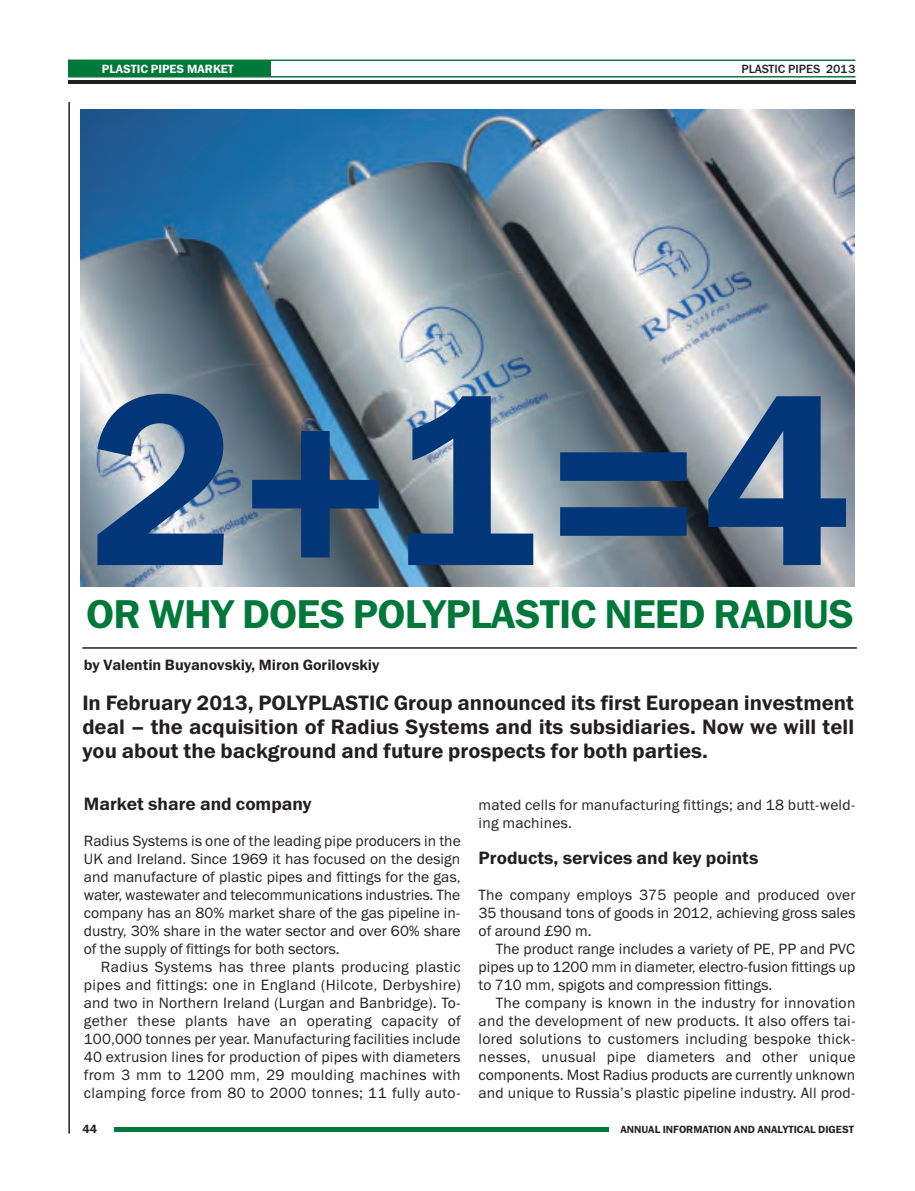
<style>
.page{position:relative;width:915px;height:1191px;background:#fff}
.page>*{position:absolute;margin:0;border:0;box-sizing:border-box;transform-origin:0 0}
.t1{font:246px "Franklin Gothic Demi C";color:#013778}
.t2{font:40.5px "Franklin Gothic Demi C";letter-spacing:-.02em;color:#00783a}
.t3{font:21px/24px "Franklin Gothic Demi C";color:#231f20;text-align:justify}
.t4{font:18px "Franklin Gothic Demi C";color:#231f20}
.t5{font:15px/18px "Franklin Gothic Book C";color:#231f20;text-align:justify}
.t6{font:15px "Franklin Gothic Demi C";color:#231f20}
.t7{font:12px "Franklin Gothic Demi C";color:#fff}
.t8{font:12px "Franklin Gothic Medium C";color:#231f20}
.t9{font:12px "Franklin Gothic Demi C";color:#231f20}
.t10{font:10.5px "Franklin Gothic Demi C";color:#231f20}
</style>
<div class="page">
<hr style="left:68px;top:102px;width:2px;height:1031px;background:#231f20">
<hr style="left:114px;top:1127px;width:494px;height:4px;background:#00783a">
<hr style="left:68px;top:76px;width:787px;height:1px;background:#00783a">
<hr style="left:68px;top:60px;width:787px;height:1px;background:#00783a">
<hr style="left:68px;top:80px;width:787px;height:3px;background:#231f20">
<div style="left:68px;top:60px;width:202px;height:16px;background:#00783a"></div>
<hr style="left:82px;top:647px;width:774px;height:1px;background:#231f20">
<img style="left:81px;top:110px;width:772px;height:476px">
<p class="t7" style="left:102px;top:62px;width:133px">PLASTIC PIPES MARKET</p>
<p class="t8" style="left:741px;top:62px;width:115px">PLASTIC PIPES 2013</p>
<h1 class="t1" style="left:86px;top:336px;width:767px">2+1=4</h1>
<h2 class="t2" style="left:86px;top:590px;width:769px">OR WHY DOES POLYPLASTIC NEED RADIUS</h2>
<p class="t6" style="left:84px;top:656px;width:297px">by Valentin Buyanovskiy, Miron Gorilovskiy</p>
<h3 class="t3" style="left:82px;top:691px;width:773px">In February 2013, POLYPLASTIC Group announced its first European investment deal – the acquisition of Radius Systems and its subsidiaries. Now we will tell you about the background and future prospects for both parties.</h3>
<p class="t4" style="left:84px;top:793px;width:229px">Market share and company</p>
<p class="t5" style="left:84px;top:832px;width:378px">Radius Systems is one of the leading pipe producers in the UK and Ireland. Since 1969 it has focused on the design and manufacture of plastic pipes and fittings for the gas, water, wastewater and telecommunications industries. The company has an 80% market share of the gas pipeline in&shy;dustry, 30% share in the water sector and over 60% share of the supply of fittings for both sectors.</p>
<p class="t5" style="left:84px;top:958px;width:378px;text-indent:17px">Radius Systems has three plants producing plastic pipes and fittings: one in England (Hilcote, Derbyshire) and two in Northern Ireland (Lurgan and Banbridge). To&shy;gether these plants have an operating capacity of 100,000 tonnes per year. Manufacturing facilities include 40 extrusion lines for production of pipes with diameters from 3 mm to 1200 mm, 29 moulding machines with clamping force from 80 to 2000 tonnes; 11 fully auto-</p>
<p class="t9" style="left:82px;top:1122px;width:16px">44</p>
<p class="t5" style="left:478px;top:796px;width:378px">mated cells for manufacturing fittings; and 18 butt-weld&shy;ing machines.</p>
<p class="t4" style="left:478px;top:847px;width:281px">Products, services and key points</p>
<p class="t5" style="left:478px;top:886px;width:378px">The company employs 375 people and produced over 35 thousand tons of goods in 2012, achieving gross sales of around £90 m.</p>
<p class="t5" style="left:478px;top:940px;width:378px;text-indent:17px">The product range includes a variety of PE, PP and PVC pipes up to 1200 mm in diameter, electro-fusion fittings up to 710 mm, spigots and compression fittings.</p>
<p class="t5" style="left:478px;top:994px;width:378px;text-indent:17px">The company is known in the industry for innovation and the development of new products. It also offers tai&shy;lored solutions to customers including bespoke thick&shy;nesses, unusual pipe diameters and other unique components. Most Radius products are currently unknown and unique to Russia’s plastic pipeline industry. All prod-</p>
<p class="t10" style="left:620px;top:1122px;width:235px">ANNUAL INFORMATION AND ANALYTICAL DIGEST</p>
</div>
